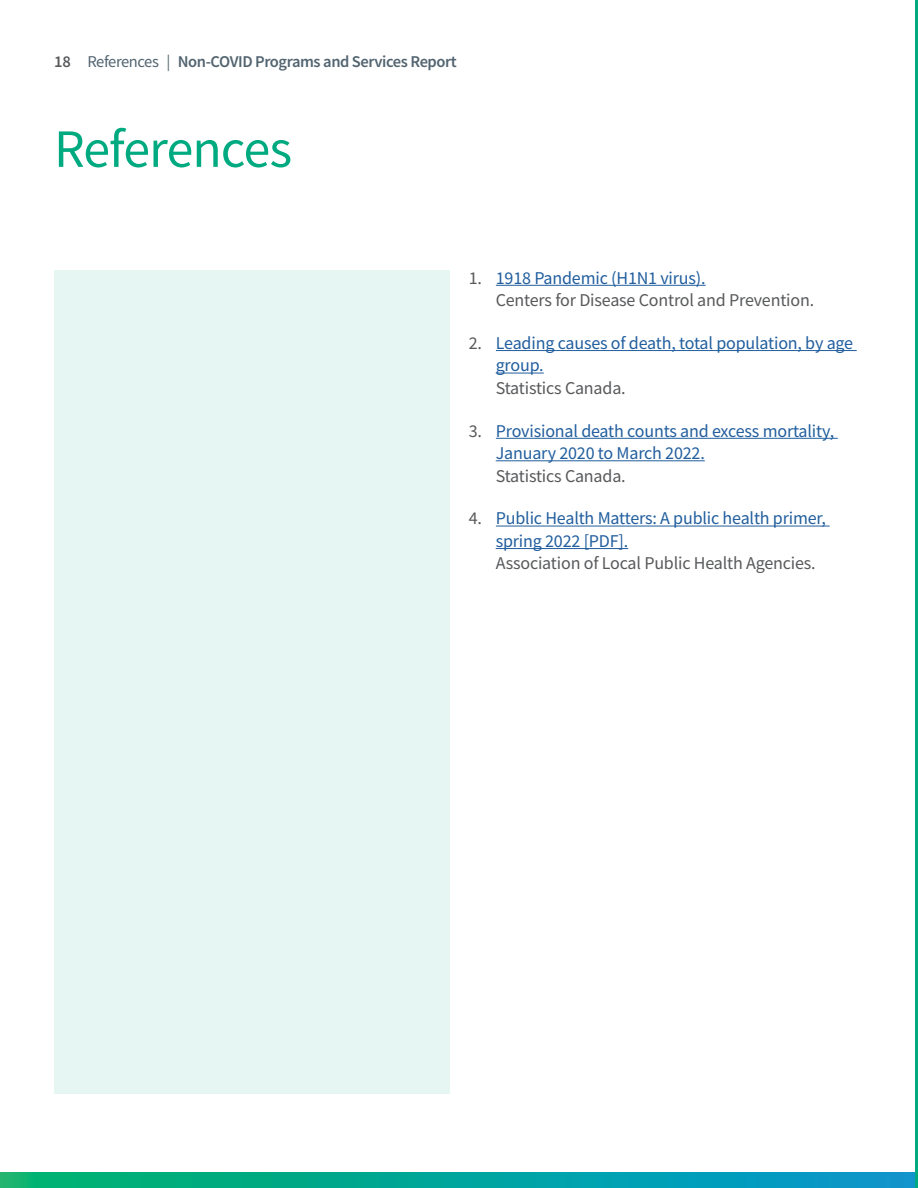
<style>
.page{position:relative;width:918px;height:1188px;background:#fff}
.page>*{position:absolute;margin:0;border:0;box-sizing:border-box;transform-origin:0 0}
.Heading_1{font:54px "Source Sans Pro";letter-spacing:-.02em;color:#00aa81}
.t1{font:18px/22.5px "Source Sans Pro";letter-spacing:-.01em;color:#215e9e}
.t2{font:18px/22.5px "Source Sans Pro";letter-spacing:-.01em;color:#58595b}
.t3{font:600 16.5px "Source Sans Pro";letter-spacing:-.025em;color:#526470}
.s1{color:#58595b}
.s2{font-weight:400}
.s3{color:#215e9e}
</style>
<div class="page">
<svg style="left:0;top:1173px;width:916px;height:15px;background:#02a49c"></svg>
<hr style="left:916px;top:0;width:2px;height:1188px;background:#00aa81">
<hr style="left:496px;top:285px;width:210px;height:1px;background:#215e9e">
<hr style="left:496px;top:350px;width:361px;height:1px;background:#215e9e">
<hr style="left:496px;top:373px;width:48px;height:1px;background:#215e9e">
<hr style="left:496px;top:438px;width:342px;height:1px;background:#215e9e">
<hr style="left:496px;top:460px;width:209px;height:1px;background:#215e9e">
<hr style="left:496px;top:526px;width:334px;height:1px;background:#215e9e">
<hr style="left:496px;top:548px;width:132px;height:1px;background:#215e9e">
<div style="left:54px;top:270px;width:395px;height:823px;background:#e6f6f2"></div>
<p class="t3" style="left:54px;top:51px;width:404px"><span class="s1">18</span> <span class="s2">References |</span> Non-COVID Programs and Services Report</p>
<h1 class="Heading_1" style="left:54px;top:115px;width:240px">References</h1>
<p class="t2" style="left:496px;top:266px;width:318px;text-indent:-27px">1. <span class="s3">1918 Pandemic (H1N1 virus).<br></span>Centers for Disease Control and Prevention.</p>
<p class="t1" style="left:496px;top:331px;width:359px;text-indent:-27px"><span class="s1">2.</span> Leading causes of death, total population, by age group.<br><span class="s1">Statistics Canada.</span></p>
<p class="t1" style="left:496px;top:419px;width:340px;text-indent:-27px"><span class="s1">3.</span> Provisional death counts and excess mortality,<br>January 2020 to March 2022.<br><span class="s1">Statistics Canada.</span></p>
<p class="t1" style="left:496px;top:507px;width:332px;text-indent:-27px"><span class="s1">4.</span> Public Health Matters: A public health primer, spring 2022 [PDF].<br><span class="s1">Association of Local Public Health Agencies.</span></p>
</div>
